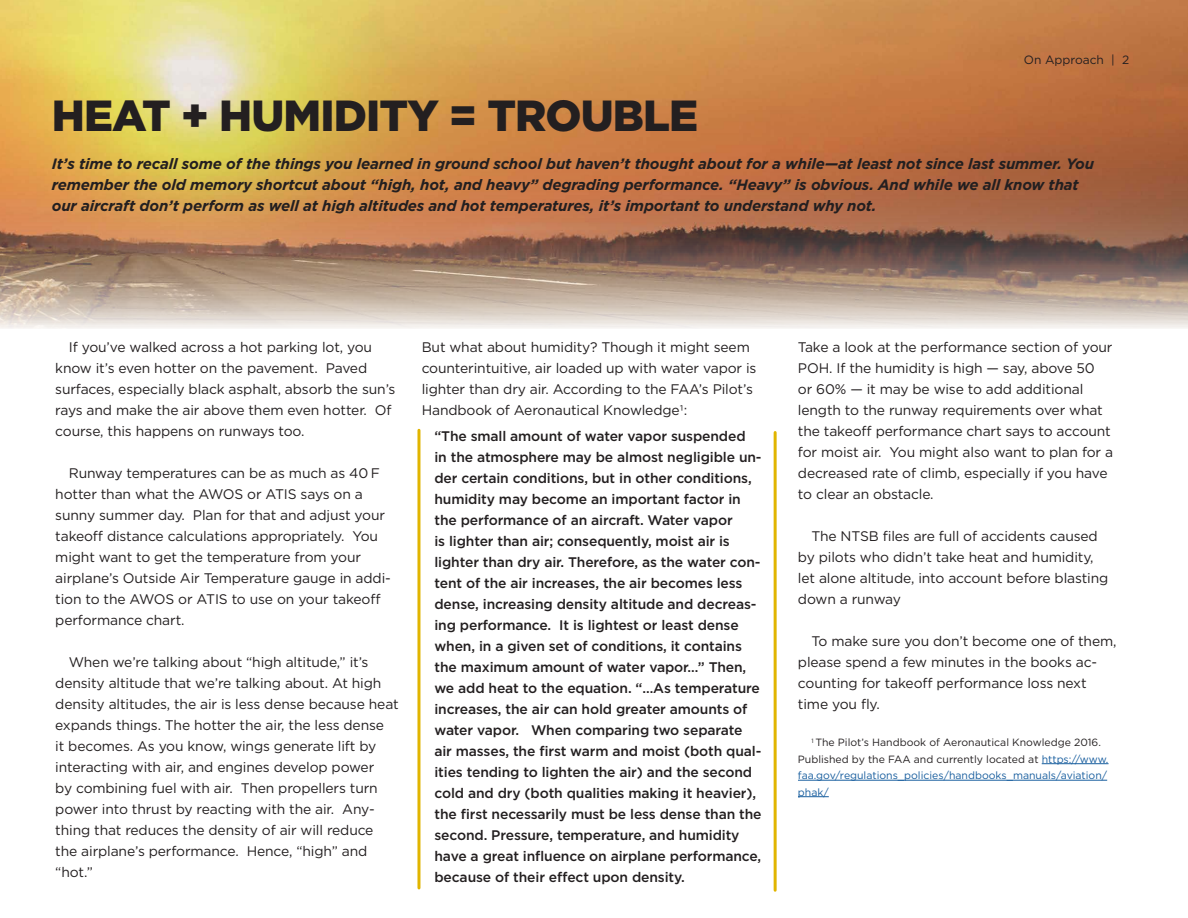
<style>
.page{position:relative;width:1188px;height:918px;background:#fff}
.page>*{position:absolute;margin:0;border:0;box-sizing:border-box;transform-origin:0 0}
.t1{font:900 43.5px "Gotham";letter-spacing:-.02em;color:#231f20}
.t2{font:italic 700 15px/21px "Gotham";letter-spacing:-.01em;color:#231f20}
.t3{font:13.8px/21px "Gotham";letter-spacing:-.01em;color:#231f20}
.t4{font:500 13.8px/21px "Gotham";letter-spacing:-.01em;color:#231f20}
.t5{font:12px "Gotham";color:#231f20}
.t6{font:10.5px/16.5px "Gotham";color:#231f20}
.s1{color:#175d9e}
</style>
<div class="page">
<img style="left:0;top:0;width:1188px;height:328px">
<hr style="left:1042px;top:763px;width:67px;height:1px;background:#175d9e">
<hr style="left:798px;top:780px;width:309px;height:1px;background:#175d9e">
<hr style="left:798px;top:796px;width:31px;height:1px;background:#175d9e">
<hr style="left:417px;top:430px;width:3px;height:458px;background:#e1b500">
<hr style="left:774px;top:433px;width:3px;height:457px;background:#e1b500">
<p class="t1" style="left:52px;top:86px;width:648px">HEAT + HUMIDITY = TROUBLE</p>
<p class="t5" style="left:1024px;top:52px;width:107px">On Approach | 2</p>
<p class="t2" style="left:52px;top:153px;width:1044px">It’s time to recall some of the things you learned in ground school but haven’t thought about for a while—at least not since last summer. You remember the old memory shortcut about “high, hot, and heavy” degrading performance. “Heavy” is obvious. And while we all know that our aircraft don’t perform as well at high altitudes and hot temperatures, it’s important to understand why not.</p>
<p class="t3" style="left:55px;top:336px;width:342px;text-indent:14px">If you’ve walked across a hot parking lot, you know it’s even hotter on the pavement. Paved surfaces, especially black asphalt, absorb the sun’s rays and make the air above them even hotter. Of course, this happens on runways too.</p>
<p class="t3" style="left:55px;top:462px;width:337px;text-indent:14px">Runway temperatures can be as much as 40 F hotter than what the AWOS or ATIS says on a sunny summer day. Plan for that and adjust your takeoff distance calculations appropriately. You might want to get the temperature from your airplane’s Outside Air Temperature gauge in addi&shy;tion to the AWOS or ATIS to use on your takeoff performance chart.</p>
<p class="t3" style="left:55px;top:651px;width:345px;text-indent:14px">When we’re talking about “high altitude,” it’s density altitude that we’re talking about. At high density altitudes, the air is less dense because heat expands things. The hotter the air, the less dense<br>it becomes. As you know, wings generate lift by interacting with air, and engines develop power<br>by combining fuel with air. Then propellers turn power into thrust by reacting with the air. Any&shy;thing that reduces the density of air will reduce the airplane’s performance. Hence, “high” and “hot.”</p>
<p class="t3" style="left:422px;top:336px;width:336px">But what about humidity? Though it might seem counterintuitive, air loaded up with water vapor is lighter than dry air. According to the FAA’s Pilot’s Handbook of Aeronautical Knowledge1:</p>
<p class="t4" style="left:434px;top:426px;width:329px">“The small amount of water vapor suspended<br>in the atmosphere may be almost negligible un&shy;der certain conditions, but in other conditions, humidity may become an important factor in the performance of an aircraft. Water vapor<br>is lighter than air; consequently, moist air is lighter than dry air. Therefore, as the water con&shy;tent of the air increases, the air becomes less dense, increasing density altitude and decreas&shy;ing performance. It is lightest or least dense when, in a given set of conditions, it contains the maximum amount of water vapor…” Then, we add heat to the equation. “…As temperature increases, the air can hold greater amounts of water vapor. When comparing two separate air masses, the first warm and moist (both qual&shy;ities tending to lighten the air) and the second cold and dry (both qualities making it heavier), the first necessarily must be less dense than the second. Pressure, temperature, and humidity have a great influence on airplane performance, because of their effect upon density.</p>
<p class="t3" style="left:798px;top:336px;width:317px">Take a look at the performance section of your POH. If the humidity is high — say, above 50<br>or 60% — it may be wise to add additional length to the runway requirements over what the takeoff performance chart says to account for moist air. You might also want to plan for a decreased rate of climb, especially if you have to clear an obstacle.</p>
<p class="t3" style="left:798px;top:525px;width:312px;text-indent:14px">The NTSB files are full of accidents caused by pilots who didn’t take heat and humidity, let alone altitude, into account before blasting down a runway</p>
<p class="t3" style="left:798px;top:630px;width:320px;text-indent:14px">To make sure you don’t become one of them, please spend a few minutes in the books ac&shy;counting for takeoff performance loss next time you fly.</p>
<p class="t6" style="left:798px;top:734px;width:312px;text-indent:14px"><sup>1</sup> The Pilot’s Handbook of Aeronautical Knowledge 2016.<br>Published by the FAA and currently located at <span class="s1">https://www. faa.gov/regulations_policies/handbooks_manuals/aviation/ phak/</span></p>
</div>
